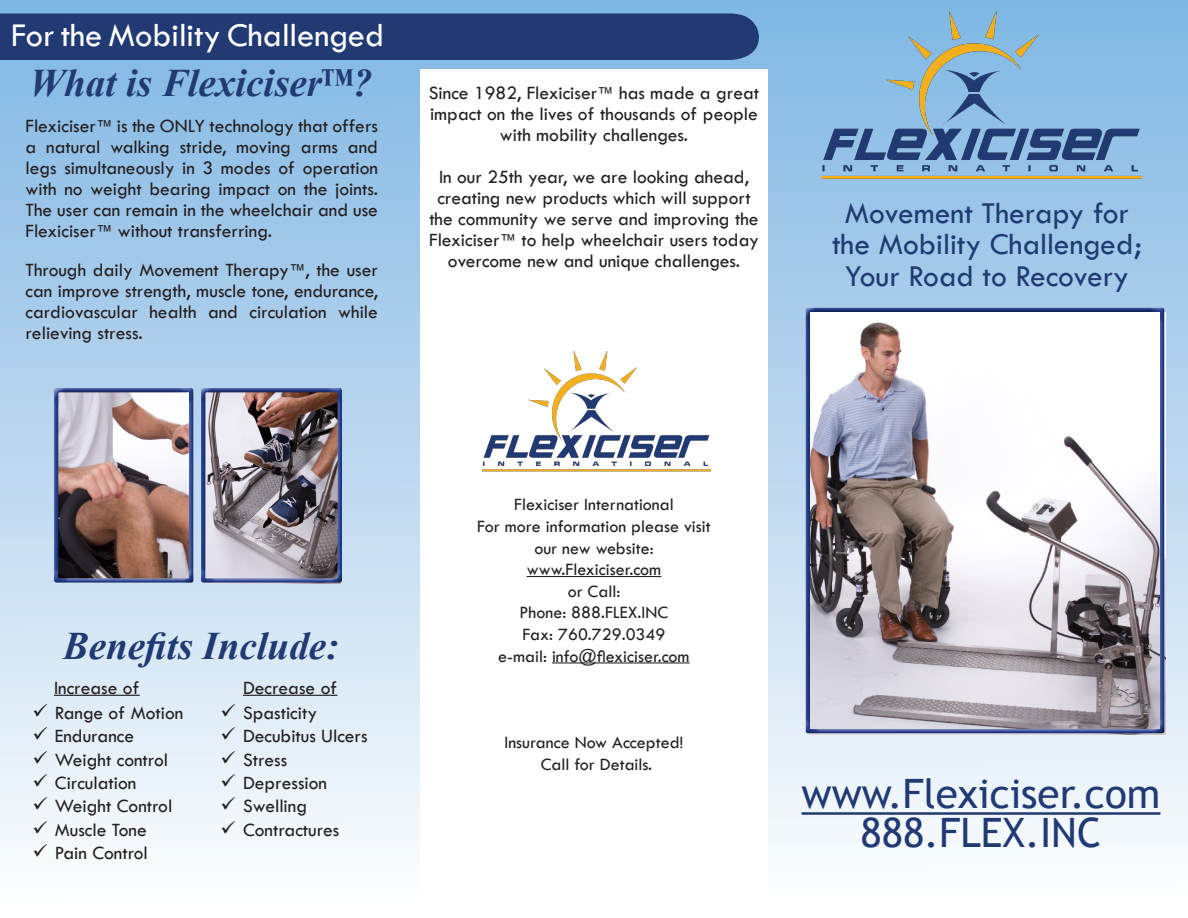
<style>
.page{position:relative;width:1188px;height:918px;background:#fff}
.page>*{position:absolute;margin:0;border:0;box-sizing:border-box;transform-origin:0 0}
.t1{font:40.5px "Trebuchet MS";color:#213a73}
.t2{font:italic 700 39px "Times New Roman";color:#213a73}
.t3{font:34.5px "Tw Cen";color:#fff}
.t4{font:31.5px "Tw Cen";color:#213a73}
.Paragraph_Style_1{font:19.5px/21px "Tw Cen";color:#231f20;text-align:center}
.t5{font:18px "Tw Cen";color:#231f20}
.s1{font-size:16.5px}
</style>
<div class="page">
<div style="left:0;top:0;width:1188px;height:918px;background:linear-gradient(to bottom,#7eb5e3,#fefdfe)"></div>
<div style="left:420px;top:69px;width:348px;height:849px;background:#fff"></div>
<div style="left:798px;top:306px;width:368px;height:428px;background:#231f20;opacity:.75"></div>
<img style="left:821px;top:11px;width:321px;height:169px">
<hr style="left:802px;top:812px;width:358px;height:3px;background:#213a73">
<img style="left:483px;top:351px;width:227px;height:121px">
<hr style="left:527px;top:576px;width:134px;height:1px;background:#231f20">
<hr style="left:552px;top:662px;width:138px;height:1px;background:#231f20">
<div style="left:194px;top:387px;width:150px;height:198px;background:#231f20;opacity:.75"></div>
<hr style="left:54px;top:695px;width:86px;height:1px;background:#231f20">
<hr style="left:243px;top:695px;width:94px;height:1px;background:#231f20">
<div style="left:48px;top:387px;width:148px;height:198px;background:#231f20;opacity:.75"></div>
<div style="left:0;top:14px;width:759px;height:46px;background:#213a73"></div>
<svg style="left:34px;top:704px;width:13px;height:12px"></svg>
<svg style="left:34px;top:727px;width:13px;height:13px"></svg>
<svg style="left:34px;top:750px;width:13px;height:13px"></svg>
<svg style="left:34px;top:774px;width:13px;height:13px"></svg>
<svg style="left:34px;top:797px;width:13px;height:13px"></svg>
<svg style="left:34px;top:821px;width:13px;height:12px"></svg>
<svg style="left:34px;top:844px;width:13px;height:13px"></svg>
<svg style="left:222px;top:704px;width:13px;height:12px"></svg>
<svg style="left:222px;top:727px;width:13px;height:13px"></svg>
<svg style="left:222px;top:750px;width:13px;height:13px"></svg>
<svg style="left:222px;top:774px;width:13px;height:13px"></svg>
<svg style="left:222px;top:797px;width:13px;height:13px"></svg>
<svg style="left:222px;top:821px;width:13px;height:12px"></svg>
<p class="t3" style="left:11px;top:15px;width:375px">For the Mobility Challenged</p>
<p class="t2" style="left:30px;top:55px;width:344px">What is Flexiciser™?</p>
<p class="Paragraph_Style_1" style="left:26px;top:116px;width:354px;text-align:justify">Flexiciser<span class="s1">™</span> is the ONLY technology that offers a natural walking stride, moving arms and legs simultaneously in 3 modes of operation with no weight bearing impact on the joints.<br>The user can remain in the wheelchair and use Flexiciser<span class="s1">™</span> without transferring.</p>
<p class="Paragraph_Style_1" style="left:26px;top:260px;width:354px;text-align:justify">Through daily Movement Therapy<span class="s1">™</span>, the user can improve strength, muscle tone, endurance, cardiovascular health and circulation while relieving stress.</p>
<p class="Paragraph_Style_1" style="left:429px;top:82px;width:332px">Since 1982, Flexiciser<span class="s1">™</span> has made a great impact on the lives of thousands of people with mobility challenges.</p>
<p class="Paragraph_Style_1" style="left:429px;top:166px;width:331px">In our 25th year, we are looking ahead, creating new products which will support the community we serve and improving the Flexiciser<span class="s1">™</span> to help wheelchair users today overcome new and unique challenges.</p>
<p class="t4" style="left:845px;top:194px;width:286px">Movement Therapy for</p>
<p class="t4" style="left:832px;top:225px;width:311px">the Mobility Challenged;</p>
<p class="t4" style="left:845px;top:257px;width:286px">Your Road to Recovery</p>
<p class="t2" style="left:63px;top:618px;width:278px">Benefits Include:</p>
<p class="Paragraph_Style_1" style="left:55px;top:702px;width:130px">Range of Motion</p>
<p class="Paragraph_Style_1" style="left:55px;top:725px;width:81px">Endurance</p>
<p class="Paragraph_Style_1" style="left:55px;top:749px;width:115px">Weight control</p>
<p class="Paragraph_Style_1" style="left:55px;top:772px;width:83px">Circulation</p>
<p class="Paragraph_Style_1" style="left:55px;top:796px;width:119px">Weight Control</p>
<p class="Paragraph_Style_1" style="left:55px;top:819px;width:94px">Muscle Tone</p>
<p class="Paragraph_Style_1" style="left:55px;top:842px;width:95px">Pain Control</p>
<p class="Paragraph_Style_1" style="left:54px;top:677px;width:87px">Increase of</p>
<p class="Paragraph_Style_1" style="left:243px;top:677px;width:95px">Decrease of</p>
<p class="Paragraph_Style_1" style="left:243px;top:702px;width:76px">Spasticity</p>
<p class="Paragraph_Style_1" style="left:243px;top:725px;width:126px">Decubitus Ulcers</p>
<p class="Paragraph_Style_1" style="left:243px;top:749px;width:46px">Stress</p>
<p class="Paragraph_Style_1" style="left:243px;top:772px;width:86px">Depression</p>
<p class="Paragraph_Style_1" style="left:243px;top:796px;width:66px">Swelling</p>
<p class="Paragraph_Style_1" style="left:243px;top:819px;width:98px">Contractures</p>
<p class="t5" style="left:514px;top:494px;width:161px">Flexiciser International</p>
<p class="t5" style="left:477px;top:516px;width:235px">For more information please visit</p>
<p class="t5" style="left:534px;top:537px;width:121px">our new website:</p>
<p class="t5" style="left:527px;top:559px;width:136px">www.Flexiciser.com</p>
<p class="t5" style="left:568px;top:580px;width:54px">or Call:</p>
<p class="t5" style="left:520px;top:602px;width:150px">Phone: 888.FLEX.INC</p>
<p class="t5" style="left:523px;top:624px;width:144px">Fax: 760.729.0349</p>
<p class="t5" style="left:498px;top:645px;width:193px">e-mail: info@flexiciser.com</p>
<p class="t5" style="left:504px;top:732px;width:181px">Insurance Now Accepted!</p>
<p class="t5" style="left:541px;top:753px;width:113px">Call for Details.</p>
<p class="t1" style="left:802px;top:770px;width:360px">www.Flexiciser.com</p>
<p class="t1" style="left:861px;top:809px;width:242px">888.FLEX.INC</p>
</div>
